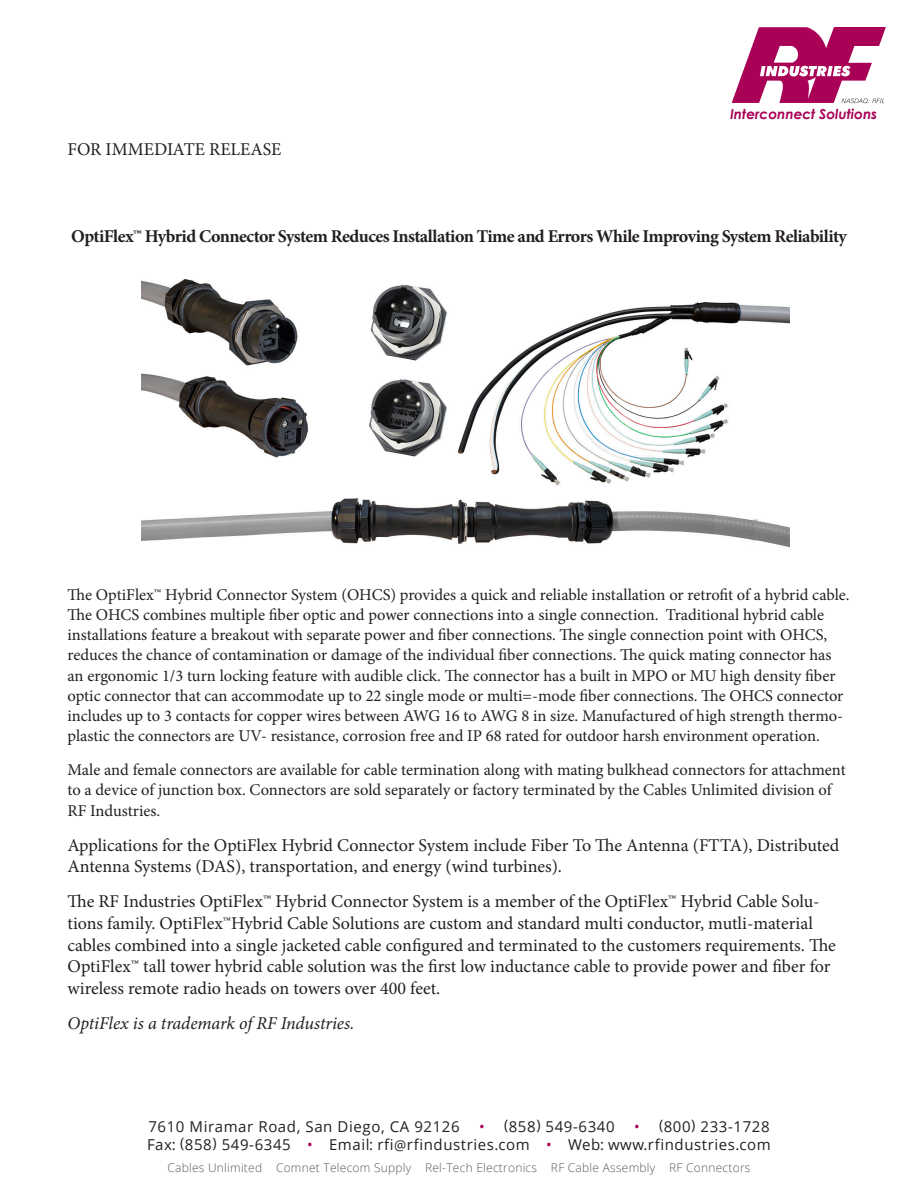
<style>
.page{position:relative;width:918px;height:1188px;background:#fff}
.page>*{position:absolute;margin:0;border:0;box-sizing:border-box;transform-origin:0 0}
.t1{font:18px/21.6px "Minion Pro";color:#231f20}
.t2{font:700 18px "Minion Pro";letter-spacing:-.035em;color:#231f20}
.t3{font:italic 18px "Minion Pro";letter-spacing:-.005em;color:#231f20}
.t4{font:16.5px/20.2px "Minion Pro";color:#231f20}
.t5{font:15px "Open Sans";letter-spacing:.04em;color:#231f20}
.t6{font:italic 700 13.8px "Century Gothic";color:#a90156}
.t7{font:300 12px "Open Sans";letter-spacing:.02em;color:#5a5a5d}
.s1{color:#a90055}
.s2{font-size:14.25px}
.s3{font-size:13.5px}
</style>
<div class="page">
<svg style="left:732px;top:27px;width:154px;height:77px"></svg>
<img style="left:141px;top:278px;width:648px;height:270px">
<p class="t1" style="left:68px;top:139px;width:215px">FOR IMMEDIATE RELEASE</p>
<p class="t6" style="left:730px;top:103px;width:149px">Interconnect Solutions</p>
<p class="t2" style="left:71px;top:223px;width:777px">OptiFlex™ Hybrid Connector System Reduces Installation Time and Errors While Improving System Reliability</p>
<p class="t4" style="left:68px;top:584px;width:784px">The OptiFlex™ Hybrid Connector System (OHCS) provides a quick and reliable installation or retrofit of a hybrid cable.<br>The OHCS combines multiple fiber optic and power connections into a single connection. Traditional hybrid cable installations feature a breakout with separate power and fiber connections. The single connection point with OHCS, reduces the chance of contamination or damage of the individual fiber connections. The quick mating connector has an ergonomic 1/3 turn locking feature with audible click. The connector has a built in MPO or MU high density fiber optic connector that can accommodate up to 22 single mode or multi=-mode fiber connections. The OHCS connector includes up to 3 contacts for copper wires between AWG 16 to AWG 8 in size. Manufactured of high strength thermo&shy;plastic the connectors are UV- resistance, corrosion free and IP 68 rated for outdoor harsh environment operation.</p>
<p class="t4" style="left:68px;top:760px;width:780px">Male and female connectors are available for cable termination along with mating bulkhead connectors for attachment to a device of junction box. Connectors are sold separately or factory terminated by the Cables Unlimited division of<br>RF Industries.</p>
<p class="t1" style="left:68px;top:834px;width:773px">Applications for the OptiFlex Hybrid Connector System include Fiber To The Antenna (FTTA), Distributed<br>Antenna Systems (DAS), transportation, and energy (wind turbines).</p>
<p class="t1" style="left:68px;top:891px;width:770px">The RF Industries OptiFlex™ Hybrid Connector System is a member of the OptiFlex™ Hybrid Cable Solu&shy;tions family. OptiFlex™Hybrid Cable Solutions are custom and standard multi conductor, mutli-material cables combined into a single jacketed cable configured and terminated to the customers requirements. The OptiFlex™ tall tower hybrid cable solution was the first low inductance cable to provide power and fiber for wireless remote radio heads on towers over 400 feet.</p>
<p class="t3" style="left:68px;top:1011px;width:288px">OptiFlex is a trademark of RF Industries.</p>
<p class="t5" style="left:148px;top:1116px;width:313px">7610 Miramar Road, San Diego, CA 92126</p>
<p class="t5" style="left:479px;top:1116px;width:137px"><span class="s1">•</span> <span class="s2">(</span>858<span class="s2">)</span> 549-6340</p>
<p class="t5" style="left:634px;top:1116px;width:137px"><span class="s1">•</span> <span class="s2">(</span>800<span class="s2">)</span> 233-1728</p>
<p class="t5" style="left:147px;top:1134px;width:625px">Fax: <span class="s2">(</span>858<span class="s2">)</span> 549-6345 <span class="s1">•</span> Email: rfi<span class="s3">@</span>rfindustries.com <span class="s1">•</span> Web: www.rfindustries.com</p>
<p class="t7" style="left:167px;top:1159px;width:585px">Cables Unlimited Comnet Telecom Supply Rel-Tech Electronics RF Cable Assembly RF Connectors</p>
</div>
